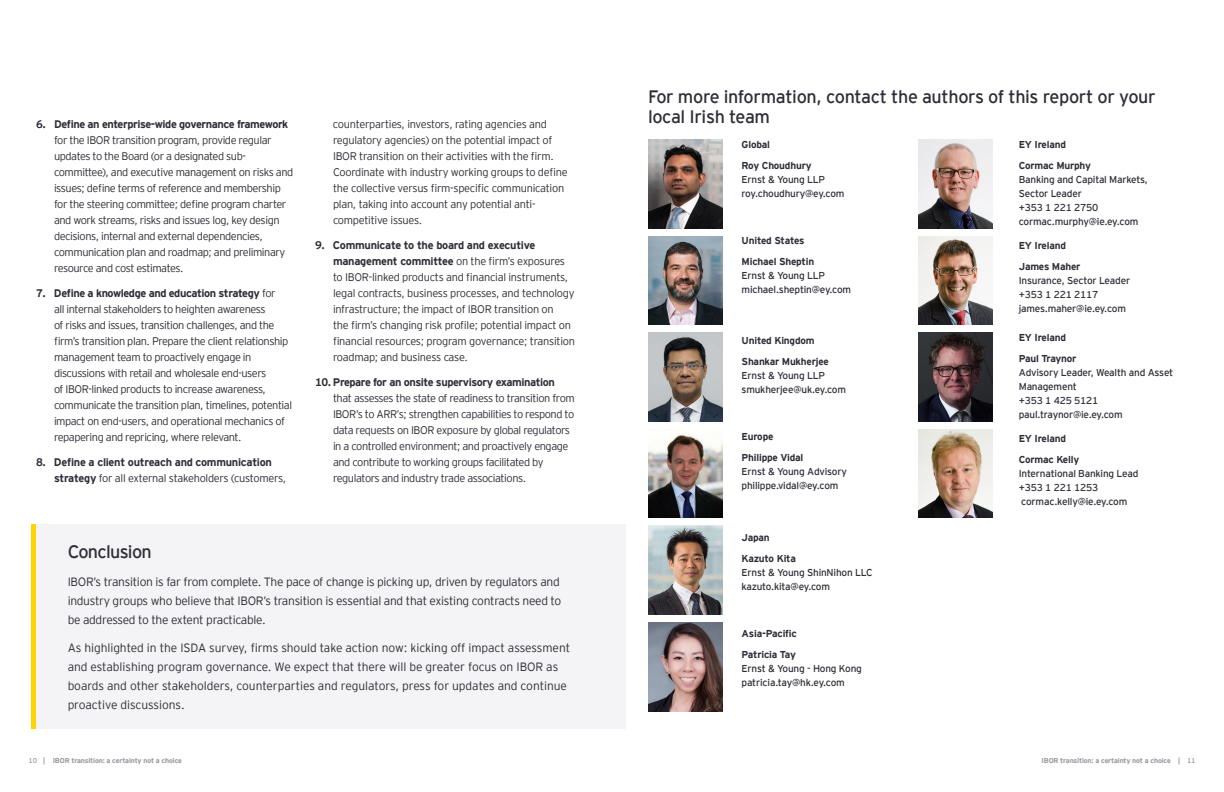
<style>
.page{position:relative;width:1224px;height:792px;background:#fff}
.page>*{position:absolute;margin:0;border:0;box-sizing:border-box;transform-origin:0 0}
.Headline_2{font:18px/20px "EY Interstate";letter-spacing:-.02em;color:#2e2e38}
.Body{font:18px "EY Interstate";letter-spacing:-.04em;color:#2e2e38}
.Body-2{font:300 12px/19px "EY Interstate";letter-spacing:-.005em;color:#2e2e38}
.Body-3{font:300 12px/19px "EY Interstate";letter-spacing:-.025em;color:#2e2e38}
.Body-4{font:300 11px/16px "EY Interstate";letter-spacing:-.04em;color:#2e2e38}
.Body-5{font:700 11px/16px "EY Interstate";letter-spacing:-.025em;color:#2e2e38}
.Body-6{font:10px/14px "EY Interstate";letter-spacing:-.02em;color:#2e2e38}
.Body-7{font:700 10px "EY Interstate";letter-spacing:-.02em;color:#2e2e38}
.t1{font:700 7px "EY Interstate";letter-spacing:-.02em;color:#95959c}
.s1{font-weight:700}
.s2{font-weight:300}
.s3{font-weight:400}
</style>
<div class="page">
<div style="left:36px;top:525px;width:590px;height:204px;background:#f4f4f6"></div>
<hr style="left:32px;top:525px;width:4px;height:204px;background:#ffd400">
<img style="left:648px;top:140px;width:75px;height:88px">
<img style="left:648px;top:236px;width:75px;height:89px">
<img style="left:648px;top:333px;width:75px;height:88px">
<img style="left:648px;top:433px;width:75px;height:85px">
<img style="left:918px;top:429px;width:75px;height:89px">
<img style="left:648px;top:526px;width:75px;height:88px">
<img style="left:648px;top:623px;width:75px;height:88px">
<img style="left:918px;top:140px;width:75px;height:88px">
<img style="left:918px;top:236px;width:75px;height:89px">
<img style="left:918px;top:333px;width:75px;height:88px">
<p class="Body-4" style="left:54px;top:115px;width:241px;text-indent:-18px"><span class="s1">6. Define an enterprise-wide governance framework </span>for the IBOR transition program, provide regular updates to the Board (or a designated sub&shy;committee), and executive management on risks and issues; define terms of reference and membership for the steering committee; define program charter and work streams, risks and issues log, key design decisions, internal and external dependencies, communication plan and roadmap; and preliminary resource and cost estimates.</p>
<p class="Body-4" style="left:54px;top:284px;width:240px;text-indent:-18px"><span class="s1">7. Define a knowledge and education strategy</span> for<br>all internal stakeholders to heighten awareness<br>of risks and issues, transition challenges, and the firm’s transition plan. Prepare the client relationship management team to proactively engage in discussions with retail and wholesale end-users<br>of IBOR-linked products to increase awareness, communicate the transition plan, timelines, potential impact on end-users, and operational mechanics of repapering and repricing, where relevant.</p>
<p class="Body-5" style="left:54px;top:453px;width:234px;text-indent:-18px">8. Define a client outreach and communication strategy <span class="s2">for all external stakeholders (customers,</span></p>
<p class="Body-4" style="left:333px;top:115px;width:236px">counterparties, investors, rating agencies and regulatory agencies) on the potential impact of IBOR transition on their activities with the firm.<br>Coordinate with industry working groups to define the collective versus firm-specific communication plan, taking into account any potential anti&shy;competitive issues.</p>
<p class="Body-4" style="left:333px;top:236px;width:244px;text-indent:-18px"><span class="s1">9. Communicate to the board and executive management committee</span> on the firm’s exposures to IBOR-linked products and financial instruments, legal contracts, business processes, and technology infrastructure; the impact of IBOR transition on<br>the firm’s changing risk profile; potential impact on financial resources; program governance; transition roadmap; and business case.</p>
<p class="Body-4" style="left:333px;top:373px;width:243px;text-indent:-18px"><span class="s1">10. Prepare for an onsite supervisory examination </span>that assesses the state of readiness to transition from IBOR’s to ARR’s; strengthen capabilities to respond to data requests on IBOR exposure by global regulators in a controlled environment; and proactively engage and contribute to working groups facilitated by regulators and industry trade associations.</p>
<p class="Body" style="left:68px;top:538px;width:86px">Conclusion</p>
<p class="Body-3" style="left:68px;top:571px;width:495px">IBOR’s transition is far from complete. The pace of change is picking up, driven by regulators and industry groups who believe that IBOR’s transition is essential and that existing contracts need to be addressed to the extent practicable.</p>
<p class="Body-2" style="left:68px;top:637px;width:504px">As highlighted in the ISDA survey, firms should take action now: kicking off impact assessment and establishing program governance. We expect that there will be greater focus on IBOR as boards and other stakeholders, counterparties and regulators, press for updates and continue proactive discussions.</p>
<p class="Headline_2" style="left:648px;top:85px;width:509px">For more information, contact the authors of this report or your local Irish team</p>
<p class="Body-7" style="left:742px;top:137px;width:30px">Global</p>
<p class="Body-6" style="left:742px;top:157px;width:85px"><span class="s1">Roy Choudhury<br></span>Ernst &amp; Young LLP</p>
<p class="Body-6" style="left:742px;top:185px;width:104px">roy.choudhury@ey.com</p>
<p class="Body-7" style="left:742px;top:233px;width:64px">United States</p>
<p class="Body-7" style="left:742px;top:254px;width:74px">Michael Sheptin</p>
<p class="Body-6" style="left:742px;top:267px;width:85px">Ernst &amp; Young LLP</p>
<p class="Body-6" style="left:742px;top:281px;width:111px">michael.sheptin@ey.com</p>
<p class="Body-7" style="left:742px;top:333px;width:74px">United Kingdom</p>
<p class="Body-7" style="left:742px;top:354px;width:89px">Shankar Mukherjee</p>
<p class="Body-6" style="left:742px;top:368px;width:85px">Ernst &amp; Young LLP</p>
<p class="Body-6" style="left:742px;top:382px;width:106px">smukherjee@uk.ey.com</p>
<p class="Body-7" style="left:742px;top:429px;width:33px">Europe</p>
<p class="Body-7" style="left:742px;top:450px;width:63px">Philippe Vidal</p>
<p class="Body-6" style="left:742px;top:464px;width:107px">Ernst &amp; Young Advisory</p>
<p class="Body-6" style="left:742px;top:478px;width:98px">philippe.vidal@ey.com</p>
<p class="Body-7" style="left:742px;top:530px;width:30px">Japan</p>
<p class="Body-6" style="left:742px;top:551px;width:133px"><span class="s1">Kazuto Kita<br></span>Ernst &amp; Young ShinNihon LLC</p>
<p class="Body-6" style="left:742px;top:579px;width:90px">kazuto.kita@ey.com</p>
<p class="Body-7" style="left:742px;top:626px;width:57px">Asia-Pacific</p>
<p class="Body-6" style="left:742px;top:647px;width:122px"><span class="s1">Patricia Tay<br></span>Ernst &amp; Young - Hong Kong</p>
<p class="Body-6" style="left:742px;top:675px;width:105px">patricia.tay@hk.ey.com</p>
<p class="Body-7" style="left:1019px;top:137px;width:49px">EY Ireland</p>
<p class="Body-6" style="left:1019px;top:157px;width:131px"><span class="s1">Cormac Murphy<br></span>Banking and Capital Markets,</p>
<p class="Body-6" style="left:1019px;top:185px;width:65px">Sector Leader</p>
<p class="Body-6" style="left:1019px;top:199px;width:81px">+353 1 221 2750</p>
<p class="Body-6" style="left:1019px;top:213px;width:121px">cormac.murphy@ie.ey.com</p>
<p class="Body-7" style="left:1019px;top:238px;width:49px">EY Ireland</p>
<p class="Body-7" style="left:1019px;top:259px;width:63px">James Maher</p>
<p class="Body-6" style="left:1019px;top:272px;width:113px">Insurance, Sector Leader</p>
<p class="Body-6" style="left:1019px;top:286px;width:81px">+353 1 221 2117</p>
<p class="Body-6" style="left:1019px;top:300px;width:109px">james.maher@ie.ey.com</p>
<p class="Body-7" style="left:1019px;top:330px;width:49px">EY Ireland</p>
<p class="Body-7" style="left:1019px;top:351px;width:59px">Paul Traynor</p>
<p class="Body-6" style="left:1019px;top:364px;width:156px">Advisory Leader, Wealth and Asset<br>Management</p>
<p class="Body-6" style="left:1019px;top:392px;width:81px">+353 1 425 5121</p>
<p class="Body-6" style="left:1019px;top:406px;width:105px">paul.traynor@ie.ey.com</p>
<p class="Body-7" style="left:1019px;top:431px;width:49px">EY Ireland</p>
<p class="Body-7" style="left:1019px;top:452px;width:62px">Cormac Kelly</p>
<p class="Body-6" style="left:1019px;top:465px;width:121px">International Banking Lead</p>
<p class="Body-6" style="left:1019px;top:479px;width:81px">+353 1 221 1253</p>
<p class="Body-6" style="left:1021px;top:493px;width:108px">cormac.kelly@ie.ey.com</p>
<p class="t1" style="left:29px;top:755px;width:155px"><span class="s3">10</span> | IBOR transition: a certainty not a choice</p>
<p class="t1" style="left:1042px;top:755px;width:156px">IBOR transition: a certainty not a choice | <span class="s3">11</span></p>
</div>
